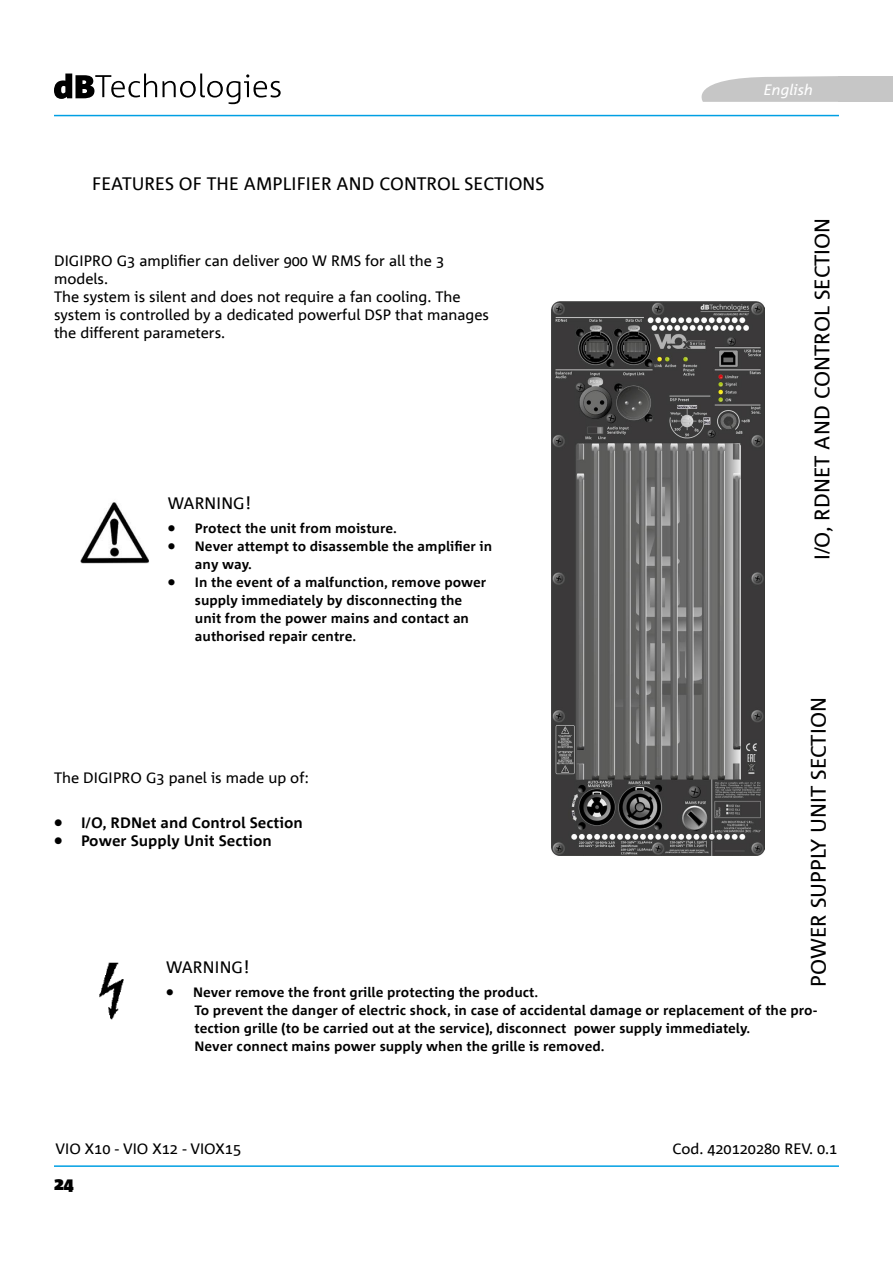
<style>
.page{position:relative;width:893px;height:1263px;background:#fff}
.page>*{position:absolute;margin:0;border:0;box-sizing:border-box;transform-origin:0 0}
.t1{font:21px "Corpid Office";color:#000}
.t2{font:18px "Corpid Office";color:#000}
.t3{font:900 18px "Corpid";color:#000}
.t4{font:16.5px "Corpid Office";color:#000}
.t5{font:15px/18px "Corpid Office";color:#000}
.t6{font:700 15px "Corpid Office";color:#000}
.t7{font:italic 15px "Corpid Office";color:#fff}
.t8{font:700 13.5px/18px "Corpid Office";color:#000}
.s1{font-size:18px}
</style>
<div class="page">
<hr style="left:54px;top:1165px;width:785px;height:2px;background:#009fe3">
<hr style="left:54px;top:115px;width:785px;height:1px;background:#009fe3">
<svg style="left:54px;top:74px;width:103px;height:25px"></svg>
<svg style="left:163px;top:74px;width:118px;height:30px"></svg>
<svg style="left:701px;top:76px;width:138px;height:26px;background:#ccc"></svg>
<div style="left:839px;top:76px;width:54px;height:26px;background:#c6c6c6"></div>
<img style="left:80px;top:502px;width:69px;height:62px">
<img style="left:99px;top:962px;width:25px;height:58px">
<img style="left:551px;top:301px;width:214px;height:554px">
<h2 class="t2" style="left:92px;top:174px;width:454px">FEATURES OF THE AMPLIFIER AND CONTROL SECTIONS</h2>
<p class="t5" style="left:54px;top:253px;width:437px">DIGIPRO G3 amplifier can deliver 900 W RMS for all the 3 models.<br>The system is silent and does not require a fan cooling. The system is controlled by a dedicated powerful DSP that manages the different parameters.</p>
<p class="t4" style="left:168px;top:494px;width:86px">WARNING<span class="s1">!</span></p>
<p class="t8" style="left:168px;top:520px;width:230px">• Protect the unit from moisture.</p>
<p class="t8" style="left:195px;top:538px;width:299px;text-indent:-27px">• Never attempt to disassemble the amplifier in any way.</p>
<p class="t8" style="left:195px;top:574px;width:293px;text-indent:-27px">• In the event of a malfunction, remove power supply immediately by disconnecting the unit from the power mains and contact an authorised repair centre.</p>
<p class="t7" style="left:764px;top:81px;width:51px">English</p>
<h1 class="t1" style="left:811px;top:560px;width:344px;rotate:-90deg">I/O, RDNET AND CONTROL SECTION</h1>
<h1 class="t1" style="left:807px;top:987px;width:291px;rotate:-90deg">POWER SUPPLY UNIT SECTION</h1>
<p class="t5" style="left:54px;top:769px;width:256px">The DIGIPRO G3 panel is made up of:</p>
<p class="t6" style="left:54px;top:815px;width:250px">• I/O, RDNet and Control Section</p>
<p class="t6" style="left:54px;top:833px;width:219px">• Power Supply Unit Section</p>
<p class="t4" style="left:166px;top:958px;width:86px">WARNING<span class="s1">!</span></p>
<p class="t8" style="left:195px;top:984px;width:624px;text-indent:-28px">• Never remove the front grille protecting the product.<br>To prevent the danger of electric shock, in case of accidental damage or replacement of the pro&shy;tection grille (to be carried out at the service), disconnect power supply immediately.<br>Never connect mains power supply when the grille is removed.</p>
<p class="t5" style="left:56px;top:1140px;width:187px">VIO X10 - VIO X12 - VIOX15</p>
<p class="t5" style="left:672px;top:1140px;width:166px">Cod. 420120280 REV. 0.1</p>
<h2 class="t3" style="left:54px;top:1173px;width:21px">24</h2>
</div>
